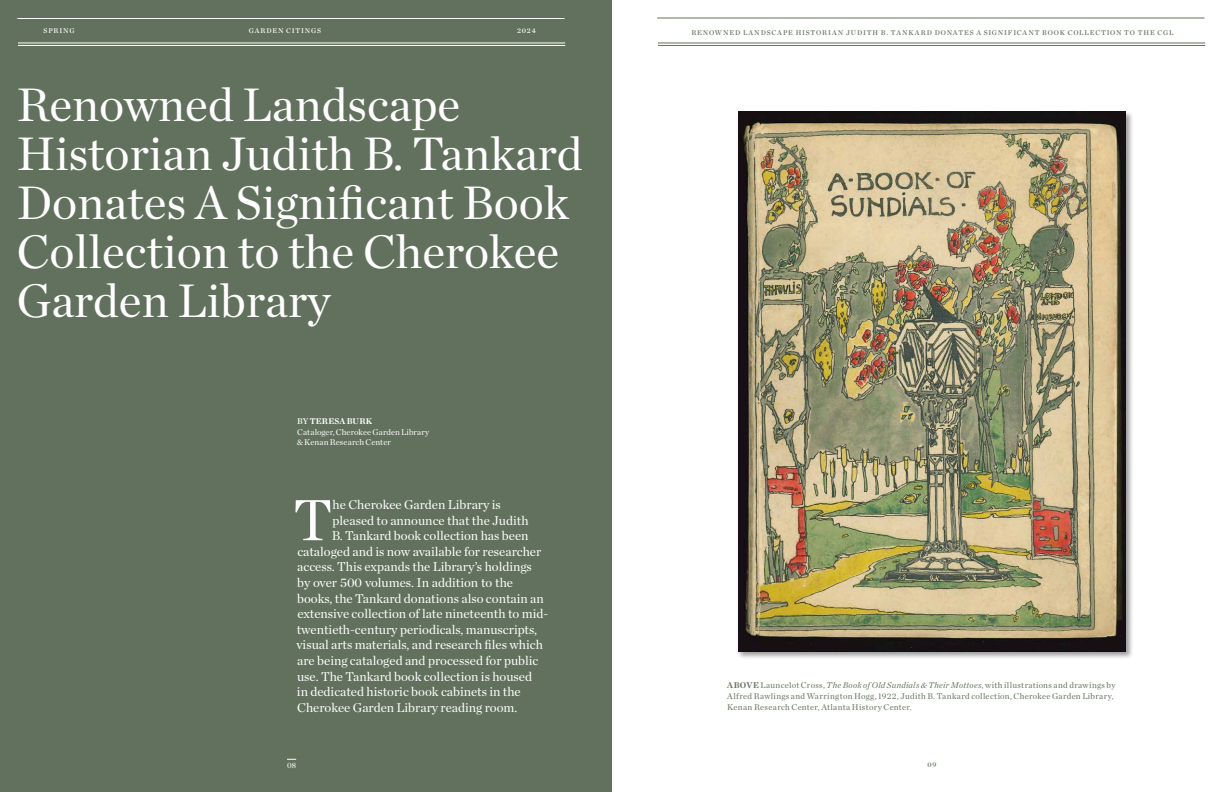
<style>
.page{position:relative;width:1224px;height:792px;background:#fff}
.page>*{position:absolute;margin:0;border:0;box-sizing:border-box;transform-origin:0 0}
.t1{font:59px "Chronicle Deck";color:#fff}
.t2{font:47.8px/49px "Chronicle Deck";color:#fff}
.t3{font:13px "Chronicle Deck";color:#fff}
.t4{font:8.5px/11px "Chronicle Deck";letter-spacing:.04em;color:#62715d}
.t5{font:8.5px/11px "Chronicle Deck";letter-spacing:.01em;color:#fff}
.t6{font:8px "Chronicle Deck";color:#fff}
.t7{font:7px "Chronicle Deck Semi";letter-spacing:.12em;color:#62715d}
.t8{font:7px "Chronicle Deck Semi";letter-spacing:.12em;color:#fff}
.s1{font-family:"Chronicle Deck Semi"}
.s2{font-weight:700}
.s3{font-style:italic}
</style>
<div class="page">
<div style="left:0;top:0;width:612px;height:792px;background:#62715d"></div>
<hr style="left:18px;top:43px;width:547px;height:1px;background:#fff">
<hr style="left:18px;top:45px;width:547px;height:1px;background:#fff">
<hr style="left:17px;top:18px;width:548px;height:1px;background:#fff">
<hr style="left:657px;top:18px;width:547px;height:1px;background:#63705d">
<hr style="left:658px;top:43px;width:547px;height:1px;background:#63705d">
<hr style="left:658px;top:45px;width:547px;height:1px;background:#63705d">
<div style="left:736px;top:110px;width:398px;height:550px;background:#000;opacity:.4"></div>
<img style="left:738px;top:112px;width:387px;height:540px">
<p class="t8" style="left:44px;top:25px;width:32px">SPRING</p>
<p class="t8" style="left:249px;top:25px;width:74px">GARDEN CITINGS</p>
<p class="t8" style="left:517px;top:25px;width:20px">2024</p>
<p class="t7" style="left:691px;top:27px;width:484px">RENOWNED LANDSCAPE HISTORIAN JUDITH B. TANKARD DONATES A SIGNIFICANT BOOK COLLECTION TO THE CGL</p>
<h2 class="t2" style="left:17px;top:77px;width:567px">Renowned Landscape<br>Historian Judith B. Tankard<br>Donates A Significant Book<br>Collection to the Cherokee<br>Garden Library</h2>
<p class="t5" style="left:297px;top:415px;width:134px"><span class="s1">BY</span> <span class="s2">TERESA BURK<br></span>Cataloger, Cherokee Garden Library &amp; Kenan Research Center</p>
<h1 class="t1" style="left:293px;top:475px;width:41px">T</h1>
<p class="t3" style="left:333px;top:495px;width:170px">he Cherokee Garden Library is</p>
<p class="t3" style="left:333px;top:510px;width:198px">pleased to announce that the Judith</p>
<p class="t3" style="left:332px;top:526px;width:198px">B. Tankard book collection has been</p>
<p class="t3" style="left:297px;top:541px;width:245px">cataloged and is now available for researcher</p>
<p class="t3" style="left:297px;top:557px;width:236px">access. This expands the Library’s holdings</p>
<p class="t3" style="left:297px;top:573px;width:217px">by over 500 volumes. In addition to the</p>
<p class="t3" style="left:297px;top:588px;width:248px">books, the Tankard donations also contain an</p>
<p class="t3" style="left:297px;top:604px;width:252px">extensive collection of late nineteenth to mid-</p>
<p class="t3" style="left:297px;top:619px;width:242px">twentieth-century periodicals, manuscripts,</p>
<p class="t3" style="left:296px;top:635px;width:248px">visual arts materials, and research files which</p>
<p class="t3" style="left:297px;top:651px;width:243px">are being cataloged and processed for public</p>
<p class="t3" style="left:297px;top:666px;width:237px">use. The Tankard book collection is housed</p>
<p class="t3" style="left:297px;top:682px;width:225px">in dedicated historic book cabinets in the</p>
<p class="t3" style="left:297px;top:697px;width:222px">Cherokee Garden Library reading room.</p>
<p class="t4" style="left:727px;top:679px;width:390px"><span class="s2">ABOVE</span> Launcelot Cross, <span class="s3">The Book of Old Sundials &amp; Their Mottoes</span>, with illustrations and drawings by<br>Alfred Rawlings and Warrington Hogg, 1922, Judith B. Tankard collection, Cherokee Garden Library,<br>Kenan Research Center, Atlanta History Center.</p>
<p class="t6" style="left:287px;top:760px;width:11px">08</p>
<p class="t7" style="left:928px;top:759px;width:11px">09</p>
</div>
